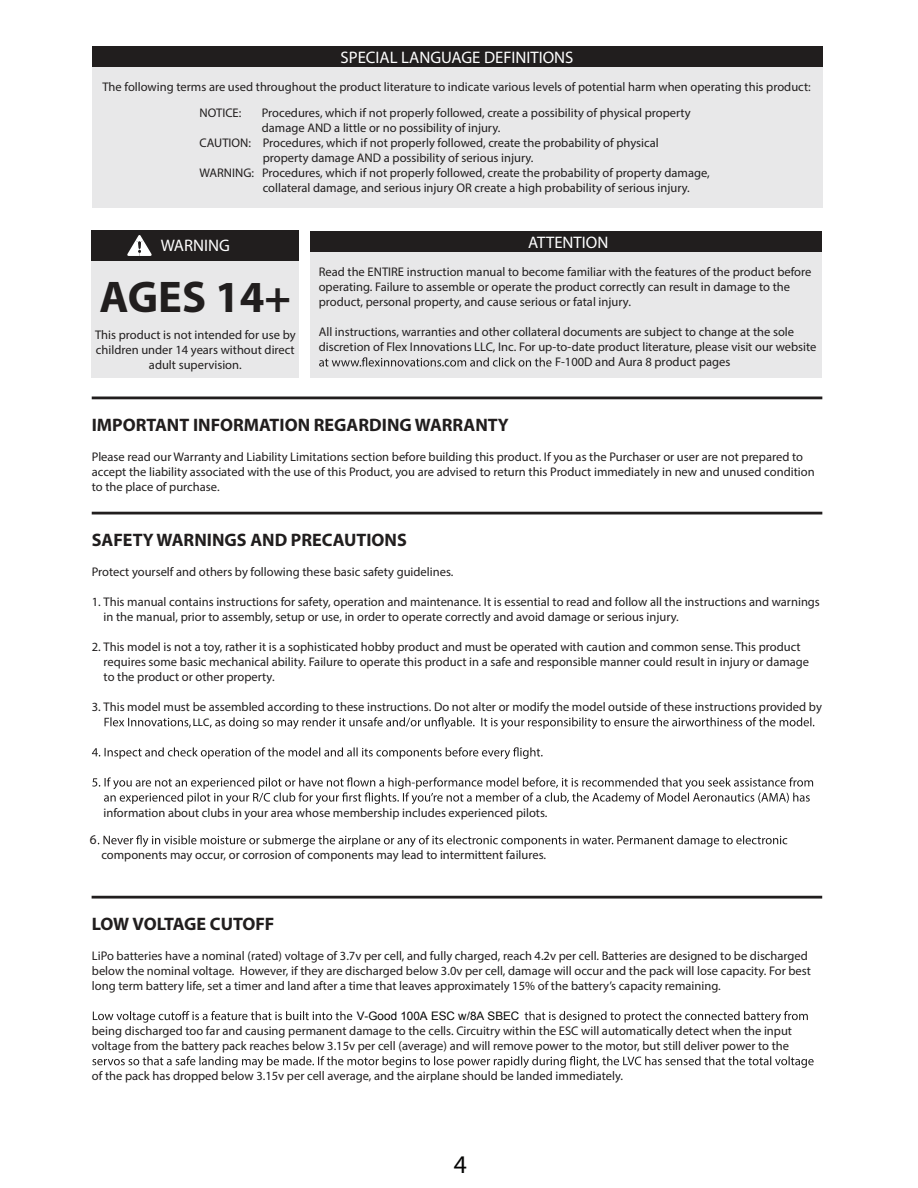
<style>
.page{position:relative;width:918px;height:1188px;background:#fff}
.page>*{position:absolute;margin:0;border:0;box-sizing:border-box;transform-origin:0 0}
.t1{font:700 44.55px "Myriad Pro";color:#211e1e}
.t2{font:25.5px "Myriad Pro";color:#050504}
.t3{font:700 18.15px "Myriad Pro";color:#211e1e}
.t4{font:900 16.65px "Myriad Pro";color:#fff}
.t5{font:13.35px "Myriad Pro";color:#211e1e}
.t6{font:12.6px/15px "Myriad Pro";color:#211e1e}
.t7{font:900 12.6px "Myriad Pro";color:#211e1e}
.t8{font:11.7px "Arial";color:#050504}
.t9{font:10.95px "Myriad Pro";color:#050504}
.s1{font-weight:900}
</style>
<div class="page">
<div style="left:92px;top:232px;width:207px;height:146px;background:#e8e8e9"></div>
<div style="left:92px;top:67px;width:730px;height:141px;background:#e8e8e9"></div>
<div style="left:92px;top:47px;width:730px;height:20px;background:#211e1e"></div>
<div style="left:311px;top:252px;width:511px;height:126px;background:#e8e8e9"></div>
<div style="left:311px;top:232px;width:511px;height:20px;background:#211e1e"></div>
<svg style="left:319px;top:357px;width:233px;height:10px"></svg>
<div style="left:92px;top:231px;width:207px;height:30px;background:#211e1e"></div>
<svg style="left:127px;top:235px;width:25px;height:21px"></svg>
<svg style="left:105px;top:717px;width:709px;height:12px"></svg>
<svg style="left:92px;top:747px;width:451px;height:12px"></svg>
<svg style="left:92px;top:777px;width:721px;height:27px"></svg>
<svg style="left:98px;top:835px;width:689px;height:12px"></svg>
<svg style="left:93px;top:1011px;width:715px;height:12px"></svg>
<svg style="left:92px;top:1056px;width:722px;height:12px"></svg>
<hr style="left:92px;top:397px;width:730px;height:2px;background:#211e1e">
<hr style="left:92px;top:512px;width:730px;height:2px;background:#211e1e">
<hr style="left:92px;top:896px;width:730px;height:3px;background:#211e1e">
<div style="left:354px;top:1009px;width:169px;height:14px;background:#fff"></div>
<div style="left:193px;top:717px;width:16px;height:10px;background:#fff"></div>
<h3 class="t4" style="left:341px;top:47px;width:235px">SPECIAL LANGUAGE DEFINITIONS</h3>
<p class="t6" style="left:102px;top:79px;width:710px">The following terms are used throughout the product literature to indicate various levels of potential harm when operating this product:</p>
<p class="t7" style="left:200px;top:105px;width:43px">NOTICE:</p>
<p class="t6" style="left:262px;top:105px;width:431px">Procedures, which if not properly followed, create a possibility of physical property</p>
<p class="t6" style="left:262px;top:120px;width:240px">damage AND a little or no possibility of injury.</p>
<p class="t6" style="left:200px;top:135px;width:461px"><span class="s1">CAUTION:</span> Procedures, which if not properly followed, create the probability of physical</p>
<p class="t6" style="left:263px;top:150px;width:272px">property damage AND a possibility of serious injury.</p>
<p class="t6" style="left:200px;top:165px;width:512px"><span class="s1">WARNING:</span> Procedures, which if not properly followed, create the probability of property damage,</p>
<p class="t6" style="left:263px;top:180px;width:429px">collateral damage, and serious injury OR create a high probability of serious injury.</p>
<h3 class="t4" style="left:161px;top:235px;width:71px">WARNING</h3>
<h1 class="t1" style="left:100px;top:268px;width:193px">AGES 14+</h1>
<p class="t6" style="left:95px;top:327px;width:202px;text-align:center">This product is not intended for use by children under 14 years without direct adult supervision.</p>
<h3 class="t4" style="left:528px;top:232px;width:82px">ATTENTION</h3>
<p class="t6" style="left:319px;top:264px;width:494px">Read the ENTIRE instruction manual to become familiar with the features of the product before operating. Failure to assemble or operate the product correctly can result in damage to the product, personal property, and cause serious or fatal injury.</p>
<p class="t6" style="left:319px;top:324px;width:499px">All instructions, warranties and other collateral documents are subject to change at the sole discretion of Flex Innovations LLC, Inc. For up-to-date product literature, please visit our website</p>
<p class="t6" style="left:555px;top:354px;width:177px">F-100D and Aura 8 product pages</p>
<h3 class="t3" style="left:92px;top:413px;width:419px">IMPORTANT INFORMATION REGARDING WARRANTY</h3>
<p class="t6" style="left:92px;top:449px;width:724px">Please read our Warranty and Liability Limitations section before building this product. If you as the Purchaser or user are not prepared to accept the liability associated with the use of this Product, you are advised to return this Product immediately in new and unused condition to the place of purchase.</p>
<h3 class="t3" style="left:92px;top:528px;width:317px">SAFETY WARNINGS AND PRECAUTIONS</h3>
<p class="t6" style="left:92px;top:564px;width:363px">Protect yourself and others by following these basic safety guidelines.</p>
<p class="t6" style="left:104px;top:594px;width:718px;text-indent:-12px">1. This manual contains instructions for safety, operation and maintenance. It is essential to read and follow all the instructions and warnings in the manual, prior to assembly, setup or use, in order to operate correctly and avoid damage or serious injury.</p>
<p class="t6" style="left:104px;top:639px;width:707px;text-indent:-12px">2. This model is not a toy, rather it is a sophisticated hobby product and must be operated with caution and common sense. This product requires some basic mechanical ability. Failure to operate this product in a safe and responsible manner could result in injury or damage to the product or other property.</p>
<p class="t6" style="left:92px;top:699px;width:732px">3. This model must be assembled according to these instructions. Do not alter or modify the model outside of these instructions provided by</p>
<p class="t9" style="left:193px;top:716px;width:18px">LLC</p>
<p class="t6" style="left:104px;top:805px;width:445px">information about clubs in your area whose membership includes experienced pilots.</p>
<p class="t6" style="left:101px;top:847px;width:446px">components may occur, or corrosion of components may lead to intermittent failures.</p>
<p class="t5" style="left:90px;top:831px;width:8px">6</p>
<h3 class="t3" style="left:92px;top:912px;width:184px">LOW VOLTAGE CUTOFF</h3>
<p class="t6" style="left:92px;top:948px;width:721px">LiPo batteries have a nominal (rated) voltage of 3.7v per cell, and fully charged, reach 4.2v per cell. Batteries are designed to be discharged below the nominal voltage. However, if they are discharged below 3.0v per cell, damage will occur and the pack will lose capacity. For best long term battery life, set a timer and land after a time that leaves approximately 15% of the battery’s capacity remaining.</p>
<p class="t6" style="left:92px;top:1023px;width:702px">being discharged too far and causing permanent damage to the cells. Circuitry within the ESC will automatically detect when the input voltage from the battery pack reaches below 3.15v per cell (average) and will remove power to the motor, but still deliver power to the</p>
<p class="t6" style="left:92px;top:1068px;width:533px">of the pack has dropped below 3.15v per cell average, and the airplane should be landed immediately.</p>
<p class="t8" style="left:357px;top:1008px;width:164px">V-Good 100A ESC w/8A SBEC</p>
<h2 class="t2" style="left:454px;top:1149px;width:15px">4</h2>
</div>
